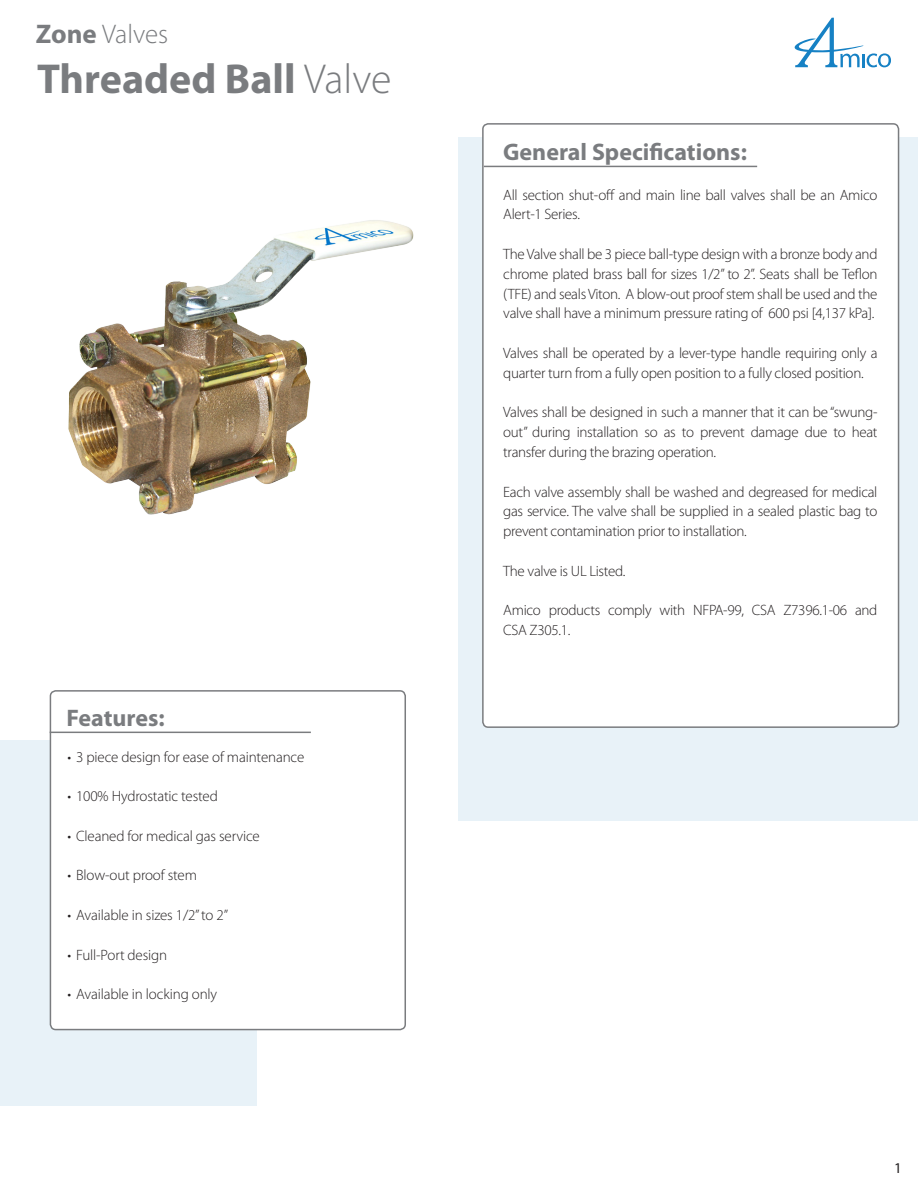
<style>
.page{position:relative;width:918px;height:1188px;background:#fff}
.page>*{position:absolute;margin:0;border:0;box-sizing:border-box;transform-origin:0 0}
.t1{font:700 42px "Myriad Pro";color:#7a7c7f}
.t2{font:300 27px "Myriad Pro";color:#7a7c7f}
.t3{font:700 24px "Myriad Pro";color:#7a7c7f}
.body_copy{font:300 15px/19.8px "Myriad Pro";letter-spacing:-.02em;color:#231f20}
.Body_Text_2{font:15px "Myriad Pro";color:#231f20}
.s1{font-weight:700}
.s2{font-weight:300}
</style>
<div class="page">
<svg style="left:794px;top:18px;width:97px;height:49px"></svg>
<div style="left:0;top:741px;width:256px;height:365px;background:#e8f2f8"></div>
<div style="left:458px;top:137px;width:460px;height:684px;background:#e8f2f8"></div>
<div style="left:483px;top:124px;width:416px;height:603px;background:#fff;border-radius:5px"></div>
<div style="left:482px;top:123px;width:417px;height:605px;border:2px solid #7a7c7f;border-radius:5px"></div>
<div style="left:50px;top:691px;width:355px;height:339px;background:#fff;border-radius:5px"></div>
<div style="left:50px;top:690px;width:356px;height:340px;border:2px solid #7a7c7f;border-radius:5px"></div>
<hr style="left:484px;top:166px;width:273px;height:1px;background:#7a7c7f">
<hr style="left:50px;top:732px;width:261px;height:1px;background:#7a7c7f">
<img style="left:68px;top:220px;width:346px;height:295px">
<p class="t2" style="left:36px;top:18px;width:134px"><span class="s1">Zone</span> Valves</p>
<p class="t1" style="left:37px;top:51px;width:356px">Threaded Ball <span class="s2">Valve</span></p>
<p class="t3" style="left:67px;top:702px;width:100px">Features:</p>
<p class="body_copy" style="left:68px;top:747px;width:238px">• 3 piece design for ease of maintenance</p>
<p class="body_copy" style="left:68px;top:786px;width:152px">• 100% Hydrostatic tested</p>
<p class="body_copy" style="left:68px;top:826px;width:194px">• Cleaned for medical gas service</p>
<p class="body_copy" style="left:68px;top:865px;width:131px">• Blow-out proof stem</p>
<p class="body_copy" style="left:68px;top:905px;width:162px">• Available in sizes 1/2” to 2”</p>
<p class="body_copy" style="left:68px;top:945px;width:101px">• Full-Port design</p>
<p class="body_copy" style="left:68px;top:984px;width:151px">• Available in locking only</p>
<p class="t3" style="left:503px;top:136px;width:245px">General Specifications:</p>
<p class="body_copy" style="left:503px;top:184px;width:376px">All section shut-off and main line ball valves shall be an Amico<br>Alert-1 Series.</p>
<p class="body_copy" style="left:503px;top:244px;width:376px;text-align:justify">The Valve shall be 3 piece ball-type design with a bronze body and chrome plated brass ball for sizes 1/2” to 2”. Seats shall be Teflon (TFE) and seals Viton. A blow-out proof stem shall be used and the valve shall have a minimum pressure rating of 600 psi [4,137 kPa].</p>
<p class="body_copy" style="left:503px;top:343px;width:376px">Valves shall be operated by a lever-type handle requiring only a quarter turn from a fully open position to a fully closed position.</p>
<p class="body_copy" style="left:503px;top:402px;width:376px;text-align:justify">Valves shall be designed in such a manner that it can be “swung&shy;out” during installation so as to prevent damage due to heat transfer during the brazing operation.</p>
<p class="body_copy" style="left:503px;top:481px;width:376px;text-align:justify">Each valve assembly shall be washed and degreased for medical gas service. The valve shall be supplied in a sealed plastic bag to prevent contamination prior to installation.</p>
<p class="body_copy" style="left:503px;top:561px;width:124px">The valve is UL Listed.</p>
<p class="body_copy" style="left:503px;top:600px;width:376px">Amico products comply with NFPA-99, CSA Z7396.1-06 and<br>CSA Z305.1.</p>
<p class="Body_Text_2" style="left:894px;top:1159px;width:9px">1</p>
</div>
